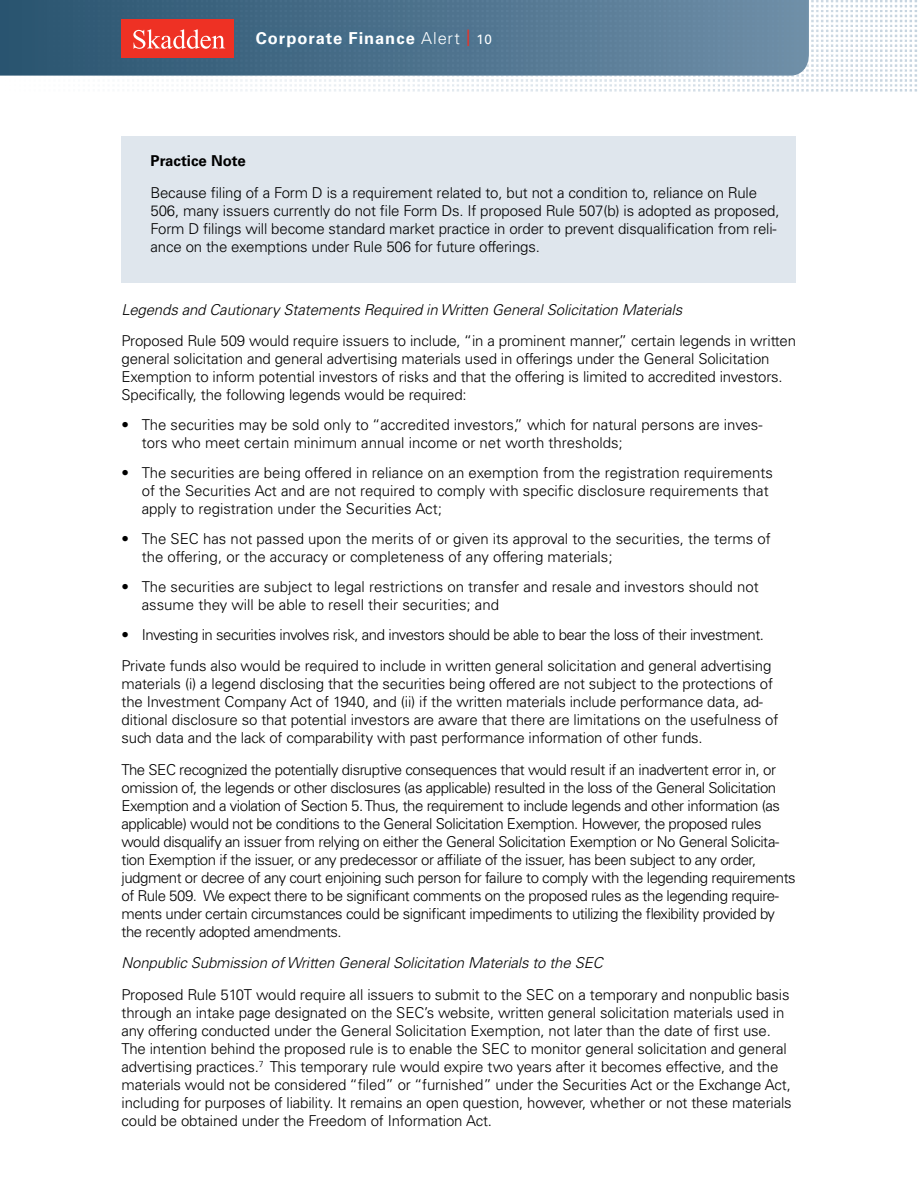
<style>
.page{position:relative;width:918px;height:1188px;background:#fff}
.page>*{position:absolute;margin:0;border:0;box-sizing:border-box;transform-origin:0 0}
.t1{font:700 16.5px "Univers LT Std";letter-spacing:.055em;color:#fff}
.t2{font:300 15px/18px "Univers LT Std";letter-spacing:-.01em;color:#000}
.t3{font:300 15px/18px "Univers LT Std";letter-spacing:-.03em;color:#000}
.t4{font:italic 300 15px "Univers LT Std";letter-spacing:-.01em;color:#000}
.t5{font:700 15px "Univers LT Std";color:#000}
.s1{font-weight:300}
.s2{font-weight:400;color:#ee3124}
.s3{font-weight:400;font-size:13.5px}
</style>
<div class="page">
<img style="left:0;top:0;width:917px;height:92px">
<div style="left:250px;top:24px;width:250px;height:31px;background:#476e8a"></div>
<div style="left:122px;top:20px;width:112px;height:38px;background:#ee3124"></div>
<svg style="left:133px;top:29px;width:92px;height:20px"></svg>
<div style="left:122px;top:136px;width:674px;height:147px;background:#dfe6ed"></div>
<p class="t1" style="left:256px;top:28px;width:238px">Corporate Finance <span class="s1">Alert</span> <span class="s2">|</span> <span class="s3">10</span></p>
<p class="t5" style="left:151px;top:152px;width:97px">Practice Note</p>
<p class="t2" style="left:151px;top:183px;width:630px">Because filing of a Form D is a requirement related to, but not a condition to, reliance on Rule 506, many issuers currently do not file Form Ds. If proposed Rule 507(b) is adopted as proposed, Form D filings will become standard market practice in order to prevent disqualification from reli&shy;ance on the exemptions under Rule 506 for future offerings.</p>
<p class="t4" style="left:122px;top:301px;width:562px">Legends and Cautionary Statements Required in Written General Solicitation Materials</p>
<p class="t2" style="left:122px;top:332px;width:676px">Proposed Rule 509 would require issuers to include, “in a prominent manner,” certain legends in written general solicitation and general advertising materials used in offerings under the General Solicitation Exemption to inform potential investors of risks and that the offering is limited to accredited investors.<br>Specifically, the following legends would be required:</p>
<p class="t2" style="left:142px;top:416px;width:622px;text-indent:-20px">• The securities may be sold only to “accredited investors,” which for natural persons are inves&shy;tors who meet certain minimum annual income or net worth thresholds;</p>
<p class="t2" style="left:142px;top:464px;width:633px;text-indent:-20px">• The securities are being offered in reliance on an exemption from the registration requirements of the Securities Act and are not required to comply with specific disclosure requirements that apply to registration under the Securities Act;</p>
<p class="t2" style="left:142px;top:530px;width:630px;text-indent:-20px">• The SEC has not passed upon the merits of or given its approval to the securities, the terms of the offering, or the accuracy or completeness of any offering materials;</p>
<p class="t2" style="left:142px;top:578px;width:618px;text-indent:-20px">• The securities are subject to legal restrictions on transfer and resale and investors should not assume they will be able to resell their securities; and</p>
<p class="t3" style="left:122px;top:619px;width:651px;line-height:31.5px">• Investing in securities involves risk, and investors should be able to bear the loss of their investment.<br>Private funds also would be required to include in written general solicitation and general advertising</p>
<p class="t2" style="left:122px;top:675px;width:658px">materials (i) a legend disclosing that the securities being offered are not subject to the protections of the Investment Company Act of 1940, and (ii) if the written materials include performance data, ad&shy;ditional disclosure so that potential investors are aware that there are limitations on the usefulness of such data and the lack of comparability with past performance information of other funds.</p>
<p class="t3" style="left:122px;top:760px;width:676px">The SEC recognized the potentially disruptive consequences that would result if an inadvertent error in, or omission of, the legends or other disclosures (as applicable) resulted in the loss of the General Solicitation Exemption and a violation of Section 5. Thus, the requirement to include legends and other information (as applicable) would not be conditions to the General Solicitation Exemption. However, the proposed rules would disqualify an issuer from relying on either the General Solicitation Exemption or No General Solicita&shy;tion Exemption if the issuer, or any predecessor or affiliate of the issuer, has been subject to any order, judgment or decree of any court enjoining such person for failure to comply with the legending requirements of Rule 509. We expect there to be significant comments on the proposed rules as the legending require&shy;ments under certain circumstances could be significant impediments to utilizing the flexibility provided by the recently adopted amendments.</p>
<p class="t4" style="left:122px;top:954px;width:483px">Nonpublic Submission of Written General Solicitation Materials to the SEC</p>
<p class="t2" style="left:122px;top:985px;width:672px">Proposed Rule 510T would require all issuers to submit to the SEC on a temporary and nonpublic basis through an intake page designated on the SEC’s website, written general solicitation materials used in any offering conducted under the General Solicitation Exemption, not later than the date of first use.<br>The intention behind the proposed rule is to enable the SEC to monitor general solicitation and general advertising practices.<sup>7</sup> This temporary rule would expire two years after it becomes effective, and the materials would not be considered “filed” or “furnished” under the Securities Act or the Exchange Act, including for purposes of liability. It remains an open question, however, whether or not these materials could be obtained under the Freedom of Information Act.</p>
</div>
